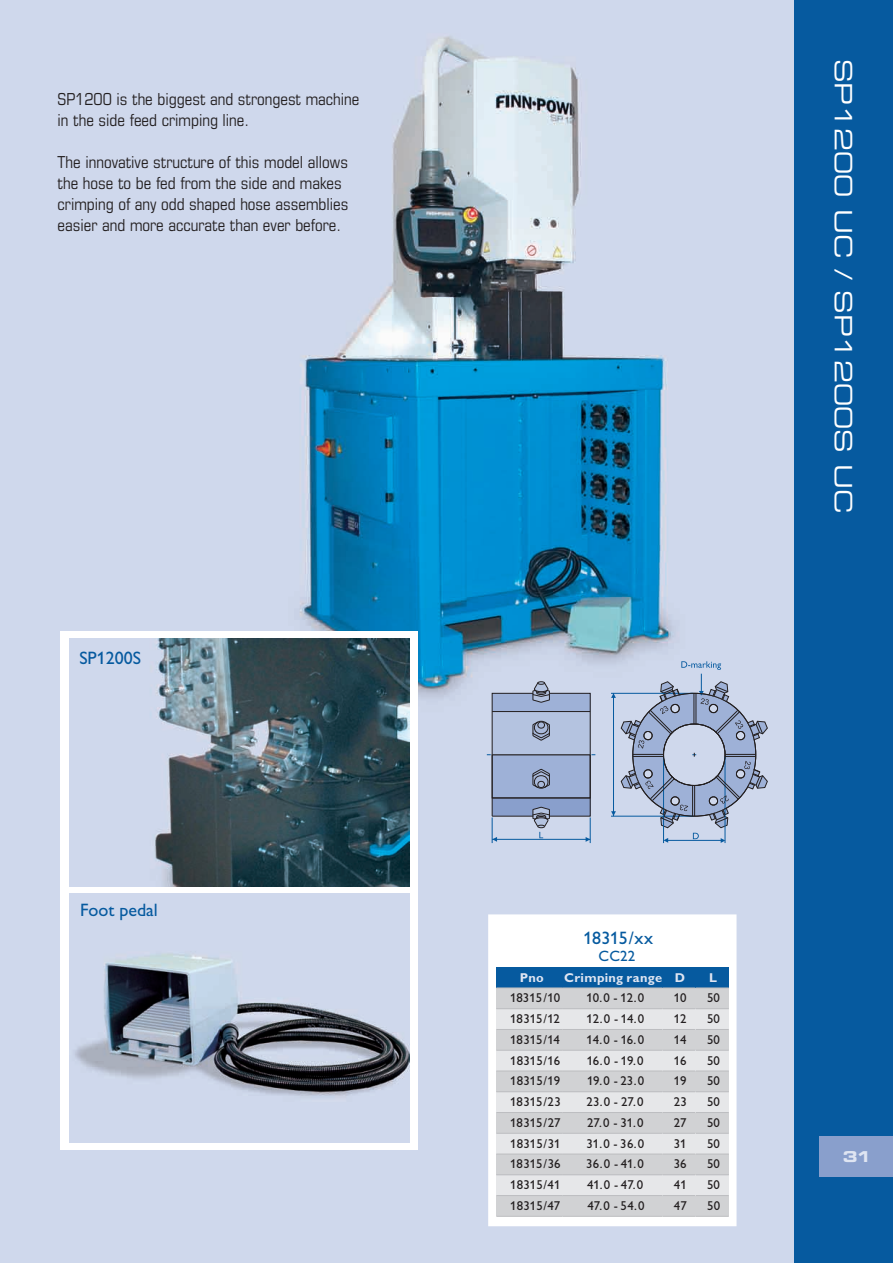
<style>
.page{position:relative;width:893px;height:1263px;background:#fff}
.page>*{position:absolute;margin:0;border:0;box-sizing:border-box;transform-origin:0 0}
.t1{font:24px "Eurostile Extended Two";color:#fff}
.t2{font:18px "Gill Alt One";color:#065a9f}
.t3{font:condensed 16.5px/21.1px "Eurostile";color:#231f20}
.t4{font:15px "Gill Alt One";color:#065a9f}
.t5{font:15px "Eurostile Bold Extended Two";color:#dfe5f2}
.t6{font:12.9px/20.7px "Gill Alt One";color:#231f20;text-align:justify}
.t7{font:700 12.9px "Gill Alt One";letter-spacing:.02em;color:#dfe5f2}
</style>
<div class="page">
<img style="left:0;top:0;width:794px;height:1263px">
<div style="left:61px;top:631px;width:357px;height:519px;background:#fff"></div>
<img style="left:69px;top:638px;width:340px;height:249px">
<img style="left:69px;top:894px;width:340px;height:248px">
<svg style="left:488px;top:914px;width:248px;height:312px"></svg>
<div style="left:492px;top:693px;width:98px;height:123px;background:#9eb1d7"></div>
<div style="left:492px;top:798px;width:98px;height:18px;background:#899fcc"></div>
<div style="left:492px;top:711px;width:98px;height:44px;background:#b4c3e0"></div>
<hr style="left:492px;top:839px;width:98px;height:1px;background:#065a9f">
<hr style="left:492px;top:797px;width:98px;height:1px;background:#231f20">
<hr style="left:492px;top:711px;width:98px;height:1px;background:#231f20">
<hr style="left:492px;top:754px;width:98px;height:1px;background:#231f20">
<div style="left:549px;top:693px;width:42px;height:124px;border:1px solid #231f20"></div>
<svg style="left:586px;top:817px;width:5px;height:26px"></svg>
<svg style="left:487px;top:681px;width:63px;height:162px"></svg>
<svg style="left:611px;top:661px;width:157px;height:182px;background:#adbad3"></svg>
<div style="left:496px;top:967px;width:67px;height:21px;background:#065a9f"></div>
<div style="left:496px;top:1195px;width:67px;height:21px;background:#d1d2d4"></div>
<div style="left:496px;top:1154px;width:67px;height:21px;background:#d1d2d4"></div>
<div style="left:496px;top:1112px;width:67px;height:21px;background:#d1d2d4"></div>
<div style="left:496px;top:1071px;width:67px;height:21px;background:#d1d2d4"></div>
<div style="left:496px;top:1029px;width:67px;height:21px;background:#d1d2d4"></div>
<div style="left:496px;top:988px;width:67px;height:21px;background:#d1d2d4"></div>
<div style="left:496px;top:1175px;width:67px;height:20px;background:#e6e7e9"></div>
<div style="left:496px;top:1133px;width:67px;height:21px;background:#e6e7e9"></div>
<div style="left:496px;top:1092px;width:67px;height:20px;background:#e6e7e9"></div>
<div style="left:496px;top:1050px;width:67px;height:21px;background:#e6e7e9"></div>
<div style="left:496px;top:1009px;width:67px;height:20px;background:#e6e7e9"></div>
<hr style="left:496px;top:987px;width:67px;height:1px;background:#bcbdc0">
<hr style="left:496px;top:1008px;width:67px;height:1px;background:#bcbdc0">
<hr style="left:496px;top:1029px;width:67px;height:1px;background:#bcbdc0">
<hr style="left:496px;top:1050px;width:67px;height:1px;background:#bcbdc0">
<hr style="left:496px;top:1070px;width:67px;height:1px;background:#bcbdc0">
<hr style="left:496px;top:1091px;width:67px;height:1px;background:#bcbdc0">
<hr style="left:496px;top:1112px;width:67px;height:1px;background:#bcbdc0">
<hr style="left:496px;top:1133px;width:67px;height:1px;background:#bcbdc0">
<hr style="left:496px;top:1154px;width:67px;height:1px;background:#bcbdc0">
<hr style="left:496px;top:1174px;width:67px;height:1px;background:#bcbdc0">
<hr style="left:496px;top:1195px;width:67px;height:1px;background:#bcbdc0">
<hr style="left:496px;top:1216px;width:67px;height:1px;background:#bcbdc0">
<div style="left:563px;top:967px;width:99px;height:21px;background:#065a9f"></div>
<div style="left:563px;top:1195px;width:99px;height:21px;background:#d1d2d4"></div>
<div style="left:563px;top:1154px;width:99px;height:21px;background:#d1d2d4"></div>
<div style="left:563px;top:1112px;width:99px;height:21px;background:#d1d2d4"></div>
<div style="left:563px;top:1071px;width:99px;height:21px;background:#d1d2d4"></div>
<div style="left:563px;top:1029px;width:99px;height:21px;background:#d1d2d4"></div>
<div style="left:563px;top:988px;width:99px;height:21px;background:#d1d2d4"></div>
<div style="left:563px;top:1175px;width:99px;height:20px;background:#e6e7e9"></div>
<div style="left:563px;top:1133px;width:99px;height:21px;background:#e6e7e9"></div>
<div style="left:563px;top:1092px;width:99px;height:20px;background:#e6e7e9"></div>
<div style="left:563px;top:1050px;width:99px;height:21px;background:#e6e7e9"></div>
<div style="left:563px;top:1009px;width:99px;height:20px;background:#e6e7e9"></div>
<hr style="left:563px;top:987px;width:99px;height:1px;background:#bcbdc0">
<hr style="left:563px;top:1008px;width:99px;height:1px;background:#bcbdc0">
<hr style="left:563px;top:1029px;width:99px;height:1px;background:#bcbdc0">
<hr style="left:563px;top:1050px;width:99px;height:1px;background:#bcbdc0">
<hr style="left:563px;top:1070px;width:99px;height:1px;background:#bcbdc0">
<hr style="left:563px;top:1091px;width:99px;height:1px;background:#bcbdc0">
<hr style="left:563px;top:1112px;width:99px;height:1px;background:#bcbdc0">
<hr style="left:563px;top:1133px;width:99px;height:1px;background:#bcbdc0">
<hr style="left:563px;top:1154px;width:99px;height:1px;background:#bcbdc0">
<hr style="left:563px;top:1174px;width:99px;height:1px;background:#bcbdc0">
<hr style="left:563px;top:1195px;width:99px;height:1px;background:#bcbdc0">
<hr style="left:563px;top:1216px;width:99px;height:1px;background:#bcbdc0">
<div style="left:662px;top:967px;width:34px;height:21px;background:#065a9f"></div>
<div style="left:662px;top:1195px;width:34px;height:21px;background:#d1d2d4"></div>
<div style="left:662px;top:1154px;width:34px;height:21px;background:#d1d2d4"></div>
<div style="left:662px;top:1112px;width:34px;height:21px;background:#d1d2d4"></div>
<div style="left:662px;top:1071px;width:34px;height:21px;background:#d1d2d4"></div>
<div style="left:662px;top:1029px;width:34px;height:21px;background:#d1d2d4"></div>
<div style="left:662px;top:988px;width:34px;height:21px;background:#d1d2d4"></div>
<div style="left:662px;top:1175px;width:34px;height:20px;background:#e6e7e9"></div>
<div style="left:662px;top:1133px;width:34px;height:21px;background:#e6e7e9"></div>
<div style="left:662px;top:1092px;width:34px;height:20px;background:#e6e7e9"></div>
<div style="left:662px;top:1050px;width:34px;height:21px;background:#e6e7e9"></div>
<div style="left:662px;top:1009px;width:34px;height:20px;background:#e6e7e9"></div>
<hr style="left:662px;top:987px;width:34px;height:1px;background:#bcbdc0">
<hr style="left:662px;top:1008px;width:34px;height:1px;background:#bcbdc0">
<hr style="left:662px;top:1029px;width:34px;height:1px;background:#bcbdc0">
<hr style="left:662px;top:1050px;width:34px;height:1px;background:#bcbdc0">
<hr style="left:662px;top:1070px;width:34px;height:1px;background:#bcbdc0">
<hr style="left:662px;top:1091px;width:34px;height:1px;background:#bcbdc0">
<hr style="left:662px;top:1112px;width:34px;height:1px;background:#bcbdc0">
<hr style="left:662px;top:1133px;width:34px;height:1px;background:#bcbdc0">
<hr style="left:662px;top:1154px;width:34px;height:1px;background:#bcbdc0">
<hr style="left:662px;top:1174px;width:34px;height:1px;background:#bcbdc0">
<hr style="left:662px;top:1195px;width:34px;height:1px;background:#bcbdc0">
<hr style="left:662px;top:1216px;width:34px;height:1px;background:#bcbdc0">
<div style="left:696px;top:967px;width:33px;height:21px;background:#065a9f"></div>
<div style="left:696px;top:1195px;width:33px;height:21px;background:#d1d2d4"></div>
<div style="left:696px;top:1154px;width:33px;height:21px;background:#d1d2d4"></div>
<div style="left:696px;top:1112px;width:33px;height:21px;background:#d1d2d4"></div>
<div style="left:696px;top:1071px;width:33px;height:21px;background:#d1d2d4"></div>
<div style="left:696px;top:1029px;width:33px;height:21px;background:#d1d2d4"></div>
<div style="left:696px;top:988px;width:33px;height:21px;background:#d1d2d4"></div>
<div style="left:696px;top:1175px;width:33px;height:20px;background:#e6e7e9"></div>
<div style="left:696px;top:1133px;width:33px;height:21px;background:#e6e7e9"></div>
<div style="left:696px;top:1092px;width:33px;height:20px;background:#e6e7e9"></div>
<div style="left:696px;top:1050px;width:33px;height:21px;background:#e6e7e9"></div>
<div style="left:696px;top:1009px;width:33px;height:20px;background:#e6e7e9"></div>
<hr style="left:696px;top:987px;width:33px;height:1px;background:#bcbdc0">
<hr style="left:696px;top:1008px;width:33px;height:1px;background:#bcbdc0">
<hr style="left:696px;top:1029px;width:33px;height:1px;background:#bcbdc0">
<hr style="left:696px;top:1050px;width:33px;height:1px;background:#bcbdc0">
<hr style="left:696px;top:1070px;width:33px;height:1px;background:#bcbdc0">
<hr style="left:696px;top:1091px;width:33px;height:1px;background:#bcbdc0">
<hr style="left:696px;top:1112px;width:33px;height:1px;background:#bcbdc0">
<hr style="left:696px;top:1133px;width:33px;height:1px;background:#bcbdc0">
<hr style="left:696px;top:1154px;width:33px;height:1px;background:#bcbdc0">
<hr style="left:696px;top:1174px;width:33px;height:1px;background:#bcbdc0">
<hr style="left:696px;top:1195px;width:33px;height:1px;background:#bcbdc0">
<hr style="left:696px;top:1216px;width:33px;height:1px;background:#bcbdc0">
<div style="left:794px;top:0;width:99px;height:1263px;background:#065a9f"></div>
<div style="left:819px;top:1136px;width:74px;height:41px;background:#899fcc"></div>
<p class="t3" style="left:58px;top:89px;width:303px">SP1200 is the biggest and strongest machine in the side feed crimping line.</p>
<p class="t3" style="left:58px;top:153px;width:292px">The innovative structure of this model allows the hose to be fed from the side and makes crimping of any odd shaped hose assemblies easier and more accurate than ever before.</p>
<h2 class="t2" style="left:79px;top:650px;width:63px">SP1200S</h2>
<h2 class="t2" style="left:80px;top:902px;width:79px">Foot pedal</h2>
<h1 class="t1" style="left:852px;top:59px;width:456px;rotate:90deg">SP1200 UC / SP1200S UC</h1>
<p class="t7" style="left:520px;top:972px;width:25px">Pno</p>
<h2 class="t2" style="left:583px;top:930px;width:71px">18315/xx</h2>
<p class="t4" style="left:598px;top:949px;width:38px">CC22</p>
<p class="t7" style="left:564px;top:972px;width:99px">Crimping range</p>
<p class="t6" style="left:510px;top:988px;width:52px">18315/10<br>18315/12<br>18315/14</p>
<p class="t6" style="left:510px;top:1051px;width:51px">18315/16<br>18315/19</p>
<p class="t6" style="left:510px;top:1092px;width:52px">18315/23<br>18315/27<br>18315/31<br>18315/36<br>18315/41<br>18315/47</p>
<p class="t6" style="left:586px;top:988px;width:60px">10.0 - 12.0<br>12.0 - 14.0<br>14.0 - 16.0<br>16.0 - 19.0<br>19.0 - 23.0<br>23.0 - 27.0<br>27.0 - 31.0<br>31.0 - 36.0<br>36.0 - 41.0<br>41.0 - 47.0<br>47.0 - 54.0</p>
<p class="t7" style="left:675px;top:972px;width:12px">D</p>
<p class="t6" style="left:674px;top:988px;width:15px">10<br>12<br>14<br>16<br>19<br>23<br>27<br>31<br>36<br>41<br>47</p>
<p class="t7" style="left:709px;top:972px;width:9px">L</p>
<p class="t6" style="left:707px;top:988px;width:15px">50<br>50<br>50<br>50<br>50<br>50<br>50<br>50<br>50<br>50<br>50</p>
<p class="t5" style="left:843px;top:1151px;width:30px">31</p>
</div>
